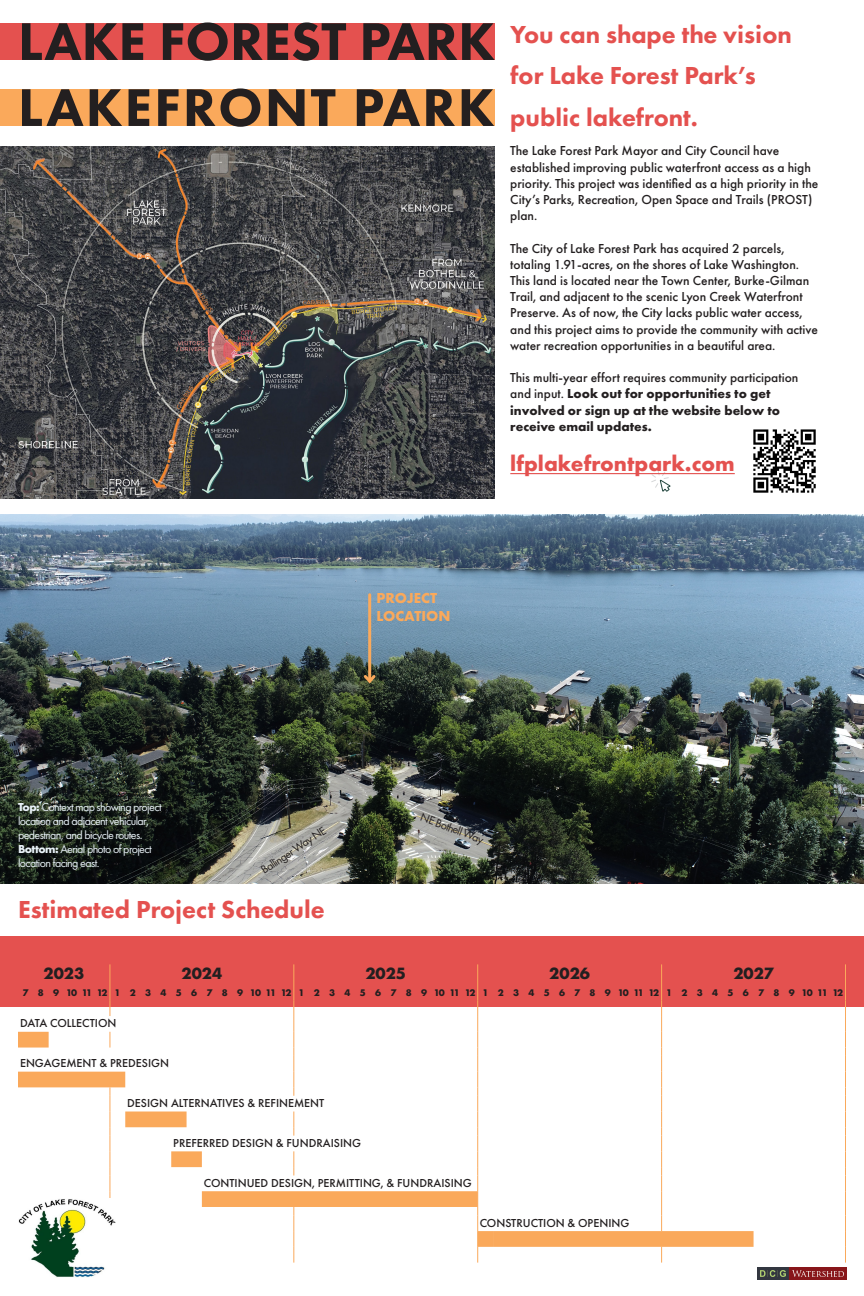
<style>
.page{position:relative;width:864px;height:1296px;background:#fff}
.page>*{position:absolute;margin:0;border:0;box-sizing:border-box;transform-origin:0 0}
.t1{font:800 55px/66px "Futura PT";letter-spacing:.015em;color:#231f20}
.t2{font:800 25.5px/41.5px "Futura PT";color:#e4514f}
.t3{font:700 22.5px "Futura PT";color:#e4514f}
.t4{font:700 17px "Futura PT";color:#231f20}
.t5{font:700 15px/18px "Futura PT";color:#faa95b}
.t6{font:500 13.5px/16.2px "Futura PT";color:#231f20}
.t7{font:700 13.5px/16.2px "Futura PT";color:#231f20}
.t8{font:500 12px "Futura PT";color:#231f20}
.Paragraph_Style_2{font:12px/14px "Futura PT";letter-spacing:-.05em;color:#eaf3f9}
.Paragraph_Style_2-2{font:12px "Futura PT";color:#231f20}
.t9{font:700 10px "Futura PT";letter-spacing:-.125em;color:#231f20}
.s1{font-weight:500}
.s2{font-weight:700}
</style>
<div class="page">
<img style="left:0;top:515px;width:864px;height:369px">
<div style="left:0;top:89px;width:494px;height:37px;background:#faa95b"></div>
<div style="left:0;top:23px;width:494px;height:37px;background:#e4514f"></div>
<hr style="left:368px;top:595px;width:3px;height:86px;background:#faa95b">
<svg style="left:361px;top:672px;width:17px;height:14px"></svg>
<svg style="left:651px;top:470px;width:20px;height:22px"></svg>
<img style="left:758px;top:1267px;width:88px;height:13px">
<img style="left:753px;top:429px;width:63px;height:64px">
<hr style="left:510px;top:473px;width:225px;height:1px;background:#e4514f">
<div style="left:0;top:936px;width:864px;height:70px;background:#e4514f"></div>
<svg style="left:18px;top:1032px;width:475px;height:215px"></svg>
<svg style="left:110px;top:1032px;width:1px;height:16px"></svg>
<svg style="left:110px;top:1087px;width:1px;height:111px"></svg>
<svg style="left:294px;top:1112px;width:1px;height:24px"></svg>
<svg style="left:294px;top:1151px;width:1px;height:24px"></svg>
<svg style="left:294px;top:1207px;width:1px;height:56px"></svg>
<svg style="left:110px;top:964px;width:1px;height:52px"></svg>
<svg style="left:294px;top:964px;width:1px;height:132px"></svg>
<svg style="left:493px;top:964px;width:261px;height:299px"></svg>
<svg style="left:477px;top:964px;width:1px;height:299px"></svg>
<svg style="left:845px;top:964px;width:1px;height:299px"></svg>
<img style="left:18px;top:1198px;width:98px;height:80px">
<img style="left:0;top:147px;width:494px;height:352px">
<p class="t1" style="left:18px;top:8px;width:478px">LAKE FOREST PARK<br>LAKEFRONT PARK</p>
<p class="t2" style="left:510px;top:13px;width:283px">You can shape the vision for Lake Forest Park’s public lakefront.</p>
<p class="t6" style="left:510px;top:143px;width:310px">The Lake Forest Park Mayor and City Council have established improving public waterfront access as a high priority. This project was identified as a high priority in the City’s Parks, Recreation, Open Space and Trails (PROST) plan.</p>
<p class="t6" style="left:510px;top:240px;width:309px">The City of Lake Forest Park has acquired 2 parcels, totaling 1.91-acres, on the shores of Lake Washington.<br>This land is located near the Town Center, Burke-Gilman Trail, and adjacent to the scenic Lyon Creek Waterfront Preserve. As of now, the City lacks public water access, and this project aims to provide the community with active water recreation opportunities in a beautiful area.</p>
<p class="t7" style="left:510px;top:369px;width:290px"><span class="s1">This multi-year effort requires community participation and input.</span> Look out for opportunities to get involved or sign up at the website below to receive email updates.</p>
<p class="t3" style="left:510px;top:449px;width:226px">lfplakefrontpark.com</p>
<p class="t5" style="left:377px;top:588px;width:75px">PROJECT<br>LOCATION</p>
<p class="Paragraph_Style_2" style="left:18px;top:800px;width:145px"><span class="s2">Top:</span> Context map showing project location and adjacent vehicular, pedestrian, and bicycle routes.</p>
<p class="Paragraph_Style_2" style="left:18px;top:842px;width:135px"><span class="s2">Bottom:</span> Aerial photo of project location facing east.</p>
<p class="Paragraph_Style_2-2" style="left:258px;top:865px;width:77px;rotate:-33deg">Ballinger Way NE</p>
<p class="t2" style="left:18px;top:888px;width:308px">Estimated Project Schedule</p>
<p class="Paragraph_Style_2-2" style="left:424px;top:810px;width:68px;rotate:21deg">NE Bothell Way</p>
<p class="t4" style="left:44px;top:963px;width:42px">2023</p>
<p class="t4" style="left:181px;top:963px;width:42px">2024</p>
<p class="t4" style="left:365px;top:963px;width:42px">2025</p>
<p class="t4" style="left:549px;top:963px;width:42px">2026</p>
<p class="t4" style="left:733px;top:963px;width:42px">2027</p>
<p class="t9" style="left:23px;top:986px;width:7px">7</p>
<p class="t9" style="left:38px;top:986px;width:7px">8</p>
<p class="t9" style="left:53px;top:986px;width:7px">9</p>
<p class="t9" style="left:66px;top:986px;width:13px">10</p>
<p class="t9" style="left:82px;top:986px;width:12px">11</p>
<p class="t9" style="left:97px;top:986px;width:12px">12</p>
<p class="t9" style="left:115px;top:986px;width:7px">1</p>
<p class="t9" style="left:130px;top:986px;width:7px">2</p>
<p class="t9" style="left:145px;top:986px;width:7px">3</p>
<p class="t9" style="left:161px;top:986px;width:7px">4</p>
<p class="t9" style="left:176px;top:986px;width:7px">5</p>
<p class="t9" style="left:191px;top:986px;width:7px">6</p>
<p class="t9" style="left:207px;top:986px;width:7px">7</p>
<p class="t9" style="left:222px;top:986px;width:7px">8</p>
<p class="t9" style="left:237px;top:986px;width:7px">9</p>
<p class="t9" style="left:250px;top:986px;width:13px">10</p>
<p class="t9" style="left:266px;top:986px;width:12px">11</p>
<p class="t9" style="left:281px;top:986px;width:12px">12</p>
<p class="t9" style="left:298px;top:986px;width:7px">1</p>
<p class="t9" style="left:314px;top:986px;width:7px">2</p>
<p class="t9" style="left:329px;top:986px;width:7px">3</p>
<p class="t9" style="left:344px;top:986px;width:7px">4</p>
<p class="t9" style="left:360px;top:986px;width:7px">5</p>
<p class="t9" style="left:375px;top:986px;width:7px">6</p>
<p class="t9" style="left:390px;top:986px;width:7px">7</p>
<p class="t9" style="left:406px;top:986px;width:7px">8</p>
<p class="t9" style="left:421px;top:986px;width:7px">9</p>
<p class="t9" style="left:434px;top:986px;width:13px">10</p>
<p class="t9" style="left:450px;top:986px;width:12px">11</p>
<p class="t9" style="left:465px;top:986px;width:12px">12</p>
<p class="t9" style="left:482px;top:986px;width:7px">1</p>
<p class="t9" style="left:498px;top:986px;width:7px">2</p>
<p class="t9" style="left:513px;top:986px;width:7px">3</p>
<p class="t9" style="left:528px;top:986px;width:7px">4</p>
<p class="t9" style="left:544px;top:986px;width:7px">5</p>
<p class="t9" style="left:559px;top:986px;width:7px">6</p>
<p class="t9" style="left:574px;top:986px;width:7px">7</p>
<p class="t9" style="left:590px;top:986px;width:7px">8</p>
<p class="t9" style="left:605px;top:986px;width:7px">9</p>
<p class="t9" style="left:618px;top:986px;width:13px">10</p>
<p class="t9" style="left:633px;top:986px;width:12px">11</p>
<p class="t9" style="left:649px;top:986px;width:12px">12</p>
<p class="t9" style="left:666px;top:986px;width:7px">1</p>
<p class="t9" style="left:682px;top:986px;width:7px">2</p>
<p class="t9" style="left:697px;top:986px;width:7px">3</p>
<p class="t9" style="left:712px;top:986px;width:7px">4</p>
<p class="t9" style="left:728px;top:986px;width:7px">5</p>
<p class="t9" style="left:743px;top:986px;width:7px">6</p>
<p class="t9" style="left:758px;top:986px;width:7px">7</p>
<p class="t9" style="left:774px;top:986px;width:7px">8</p>
<p class="t9" style="left:789px;top:986px;width:7px">9</p>
<p class="t9" style="left:802px;top:986px;width:13px">10</p>
<p class="t9" style="left:817px;top:986px;width:12px">11</p>
<p class="t9" style="left:832px;top:986px;width:12px">12</p>
<p class="t8" style="left:20px;top:1016px;width:98px">DATA COLLECTION</p>
<p class="t8" style="left:20px;top:1056px;width:151px">ENGAGEMENT &amp; PREDESIGN</p>
<p class="t8" style="left:127px;top:1096px;width:199px">DESIGN ALTERNATIVES &amp; REFINEMENT</p>
<p class="t8" style="left:173px;top:1136px;width:189px">PREFERRED DESIGN &amp; FUNDRAISING</p>
<p class="t8" style="left:204px;top:1175px;width:269px">CONTINUED DESIGN, PERMITTING, &amp; FUNDRAISING</p>
<p class="t8" style="left:480px;top:1215px;width:151px">CONSTRUCTION &amp; OPENING</p>
</div>
